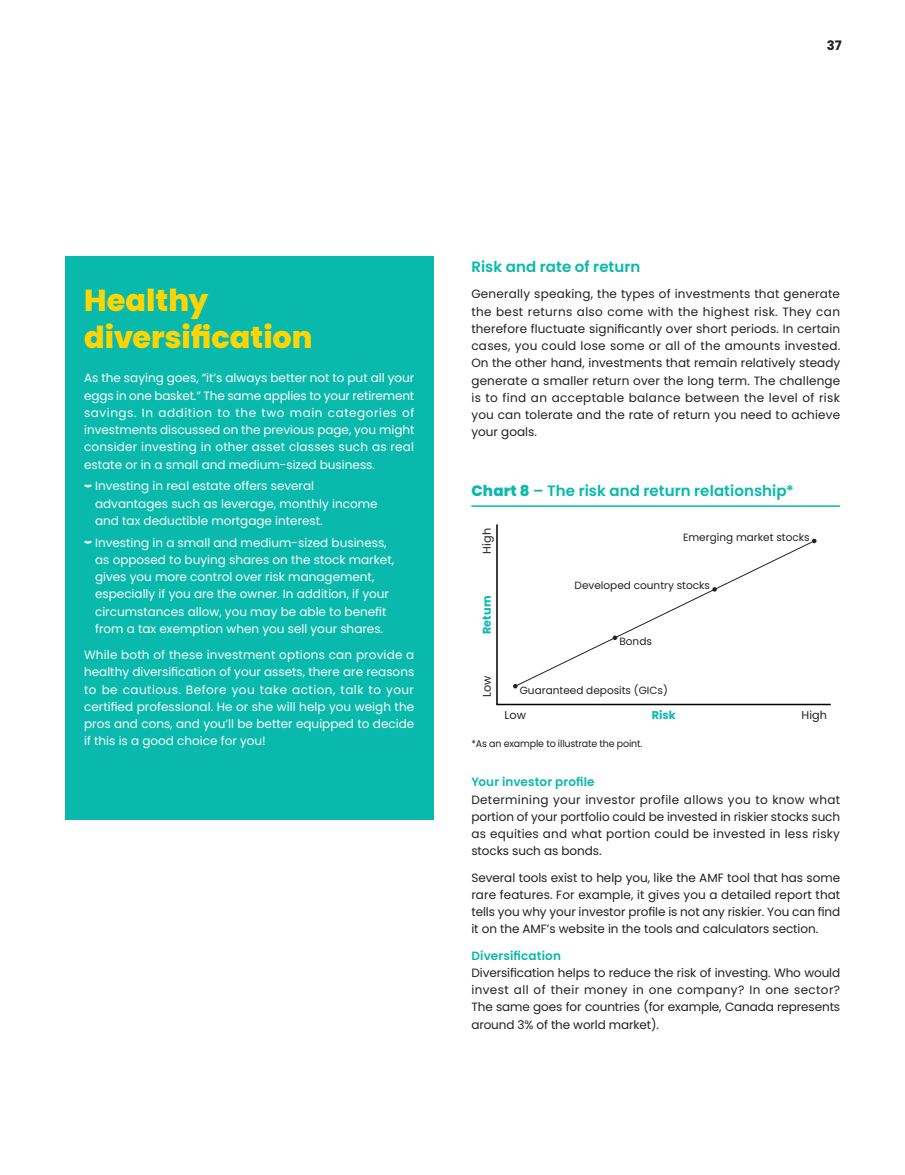
<style>
.page{position:relative;width:905px;height:1175px;background:#fff}
.page>*{position:absolute;margin:0;border:0;box-sizing:border-box;transform-origin:0 0}
.t1{font:800 30.3px/37.5px "Poppins";color:#fed503}
.t2{font:600 15px "Poppins";letter-spacing:.005em;color:#08b9ac}
.t3{font:700 13.05px "Poppins";color:#231f20}
.t4{font:12px/17.2px "Poppins";letter-spacing:-.005em;color:#231f20;text-align:justify}
.t5{font:12px/17.2px "Poppins";color:#fff;text-align:justify}
.t6{font:600 12px "Poppins";letter-spacing:.015em;color:#08b9ac}
.t7{font:11.25px "Poppins";color:#231f20}
.t8{font:700 11.25px "Poppins";color:#08b9ac}
.t9{font:10.5px "Poppins";color:#231f20}
.t10{font:9.75px "Poppins";letter-spacing:-.015em;color:#231f20}
.s1{font-weight:800}
</style>
<div class="page">
<div style="left:65px;top:256px;width:368px;height:563px;background:#08b9ac"></div>
<svg style="left:84px;top:484px;width:8px;height:3px"></svg>
<svg style="left:84px;top:540px;width:8px;height:3px"></svg>
<svg style="left:496px;top:524px;width:335px;height:182px"></svg>
<svg style="left:514px;top:540px;width:301px;height:147px"></svg>
<svg style="left:812px;top:538px;width:4px;height:5px"></svg>
<svg style="left:513px;top:684px;width:4px;height:4px"></svg>
<svg style="left:612px;top:635px;width:5px;height:5px"></svg>
<svg style="left:712px;top:587px;width:4px;height:4px"></svg>
<hr style="left:471px;top:505px;width:369px;height:2px;background:#08b9ac">
<p class="t3" style="left:827px;top:38px;width:16px">37</p>
<h1 class="t1" style="left:84px;top:281px;width:230px">Healthy diversification</h1>
<p class="t5" style="left:84px;top:369px;width:332px">As the saying goes, “it’s always better not to put all your eggs in one basket.” The same applies to your retirement savings. In addition to the two main categories of investments discussed on the previous page, you might consider investing in other asset classes such as real estate or in a small and medium-sized business.</p>
<p class="t5" style="left:95px;top:477px;width:284px;text-align:left">Investing in real estate offers several advantages such as leverage, monthly income and tax deductible mortgage interest.</p>
<p class="t5" style="left:95px;top:534px;width:300px;text-align:left">Investing in a small and medium-sized business, as opposed to buying shares on the stock market, gives you more control over risk management, especially if you are the owner. In addition, if your circumstances allow, you may be able to benefit from a tax exemption when you sell your shares.</p>
<p class="t5" style="left:84px;top:646px;width:332px">While both of these investment options can provide a healthy diversification of your assets, there are reasons to be cautious. Before you take action, talk to your certified professional. He or she will help you weigh the pros and cons, and you’ll be better equipped to decide if this is a good choice for you!</p>
<p class="t2" style="left:471px;top:258px;width:170px">Risk and rate of return</p>
<p class="t4" style="left:471px;top:285px;width:370px">Generally speaking, the types of investments that generate the best returns also come with the highest risk. They can therefore fluctuate significantly over short periods. In certain cases, you could lose some or all of the amounts invested.<br>On the other hand, investments that remain relatively steady generate a smaller return over the long term. The challenge is to find an acceptable balance between the level of risk you can tolerate and the rate of return you need to achieve your goals.</p>
<p class="t2" style="left:471px;top:482px;width:324px"><span class="s1">Chart 8</span> – The risk and return relationship*</p>
<p class="t7" style="left:480px;top:553px;width:27px;rotate:-90deg">High</p>
<p class="t9" style="left:683px;top:531px;width:128px">Emerging market stocks</p>
<p class="t8" style="left:480px;top:634px;width:40px;rotate:-90deg">Return</p>
<p class="t7" style="left:480px;top:697px;width:23px;rotate:-90deg">Low</p>
<p class="t9" style="left:574px;top:579px;width:137px">Developed country stocks</p>
<p class="t9" style="left:619px;top:635px;width:34px">Bonds</p>
<p class="t9" style="left:520px;top:684px;width:149px">Guaranteed deposits (GICs)</p>
<p class="t8" style="left:652px;top:708px;width:25px">Risk</p>
<p class="t7" style="left:504px;top:708px;width:23px">Low</p>
<p class="t7" style="left:801px;top:708px;width:27px">High</p>
<p class="t10" style="left:471px;top:737px;width:172px">*As an example to illustrate the point.</p>
<p class="t6" style="left:471px;top:775px;width:125px">Your investor profile</p>
<p class="t4" style="left:471px;top:790px;width:370px">Determining your investor profile allows you to know what portion of your portfolio could be invested in riskier stocks such as equities and what portion could be invested in less risky stocks such as bonds.</p>
<p class="t4" style="left:471px;top:868px;width:370px">Several tools exist to help you, like the AMF tool that has some rare features. For example, it gives you a detailed report that tells you why your investor profile is not any riskier. You can find it on the AMF’s website in the tools and calculators section.</p>
<p class="t6" style="left:471px;top:948px;width:91px">Diversification</p>
<p class="t4" style="left:471px;top:964px;width:370px">Diversification helps to reduce the risk of investing. Who would invest all of their money in one company? In one sector?<br>The same goes for countries (for example, Canada represents around 3% of the world market).</p>
</div>
